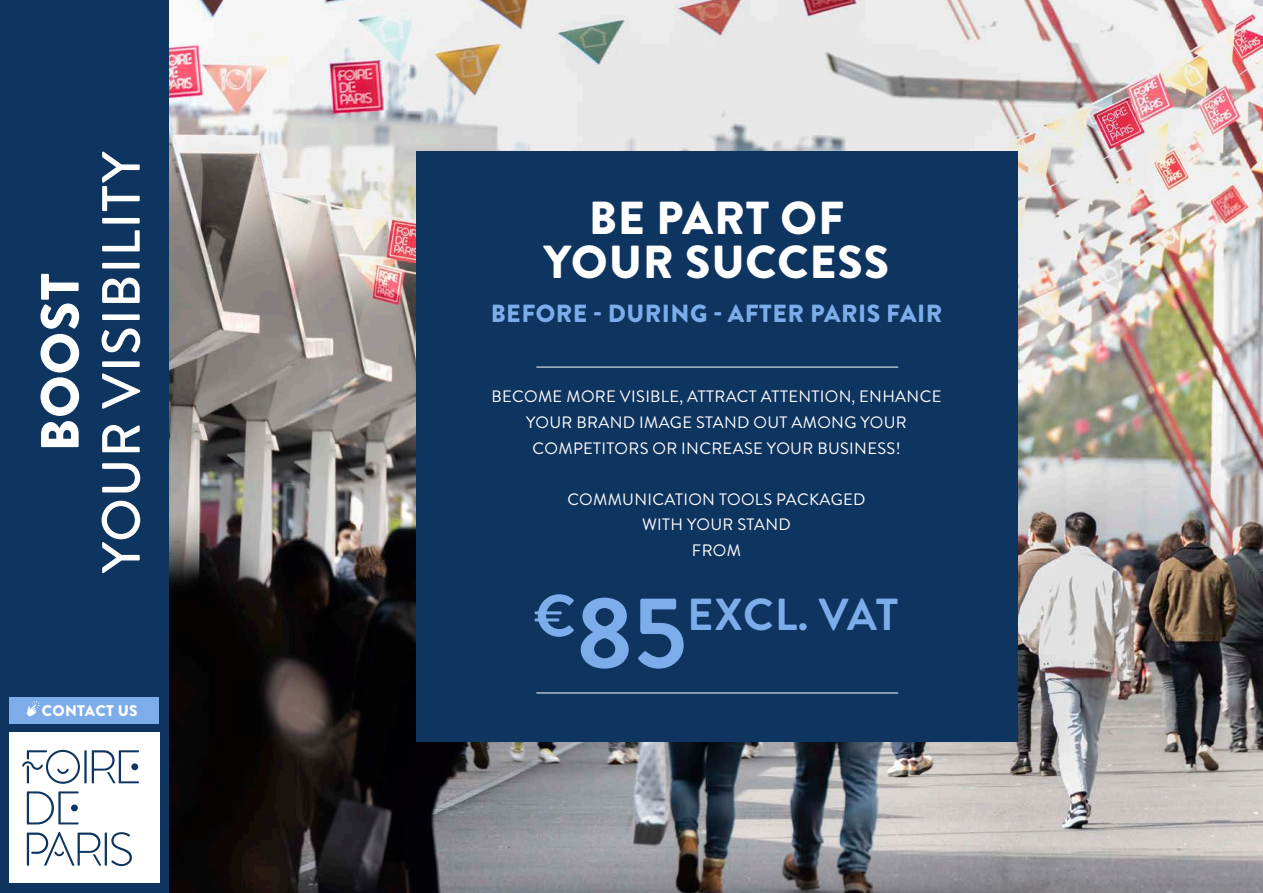
<style>
.page{position:relative;width:1263px;height:893px;background:#fff}
.page>*{position:absolute;margin:0;border:0;box-sizing:border-box;transform-origin:0 0}
.t1{font:700 101.4px "Brandon Grotesque";color:#7cadea}
.t2{font:500 53.7px "Brandon Grotesque";letter-spacing:.02em;color:#fff}
.t3{font:900 53.7px "Brandon Grotesque";letter-spacing:.02em;color:#fff}
.t4{font:900 46.2px/43.8px "Brandon Grotesque";letter-spacing:.02em;color:#fff;text-align:center}
.t5{font:700 44.7px "Brandon Grotesque";letter-spacing:.01em;color:#7cadea}
.t6{font:900 24.75px "Brandon Grotesque";letter-spacing:.02em;color:#7cadea}
.t7{font:16.5px/25.7px "Brandon Grotesque";letter-spacing:.02em;color:#fff;text-align:center}
.t8{font:900 15.45px "Brandon Grotesque";letter-spacing:.02em;color:#fff}
</style>
<div class="page">
<div style="left:0;top:0;width:170px;height:893px;background:#0e3460"></div>
<div style="left:9px;top:733px;width:151px;height:150px;background:#fff"></div>
<hr style="left:84px;top:750px;width:3px;height:33px;background:#0e3460">
<hr style="left:105px;top:833px;width:2px;height:33px;background:#0e3460">
<svg style="left:22px;top:750px;width:58px;height:34px"></svg>
<svg style="left:111px;top:832px;width:21px;height:34px"></svg>
<svg style="left:27px;top:791px;width:52px;height:33px"></svg>
<svg style="left:27px;top:832px;width:74px;height:34px"></svg>
<svg style="left:92px;top:750px;width:47px;height:33px"></svg>
<img style="left:170px;top:0;width:1093px;height:893px">
<div style="left:416px;top:151px;width:601px;height:591px;background:#0e3460"></div>
<hr style="left:536px;top:367px;width:362px;height:1px;background:#fff">
<hr style="left:536px;top:693px;width:362px;height:1px;background:#fff">
<div style="left:9px;top:697px;width:150px;height:26px;background:#7cadea"></div>
<svg style="left:26px;top:701px;width:14px;height:16px"></svg>
<p class="t3" style="left:22px;top:452px;width:180px;rotate:-90deg">BOOST</p>
<p class="t2" style="left:84px;top:573px;width:424px;rotate:-90deg">YOUR VISIBILITY</p>
<p class="t8" style="left:42px;top:700px;width:97px">CONTACT US</p>
<p class="t4" style="left:544px;top:197px;width:347px">BE PART OF<br>YOUR SUCCESS</p>
<p class="t6" style="left:491px;top:296px;width:453px">BEFORE - DURING - AFTER PARIS FAIR</p>
<p class="t7" style="left:491px;top:384px;width:451px">BECOME MORE VISIBLE, ATTRACT ATTENTION, ENHANCE<br>YOUR BRAND IMAGE STAND OUT AMONG YOUR<br>COMPETITORS OR INCREASE YOUR BUSINESS!</p>
<p class="t7" style="left:567px;top:487px;width:300px">COMMUNICATION TOOLS PACKAGED<br>WITH YOUR STAND</p>
<p class="t7" style="left:692px;top:538px;width:51px">FROM</p>
<p class="t1" style="left:533px;top:562px;width:155px"><sup>€</sup>85</p>
<p class="t5" style="left:687px;top:583px;width:213px">EXCL. VAT</p>
</div>
